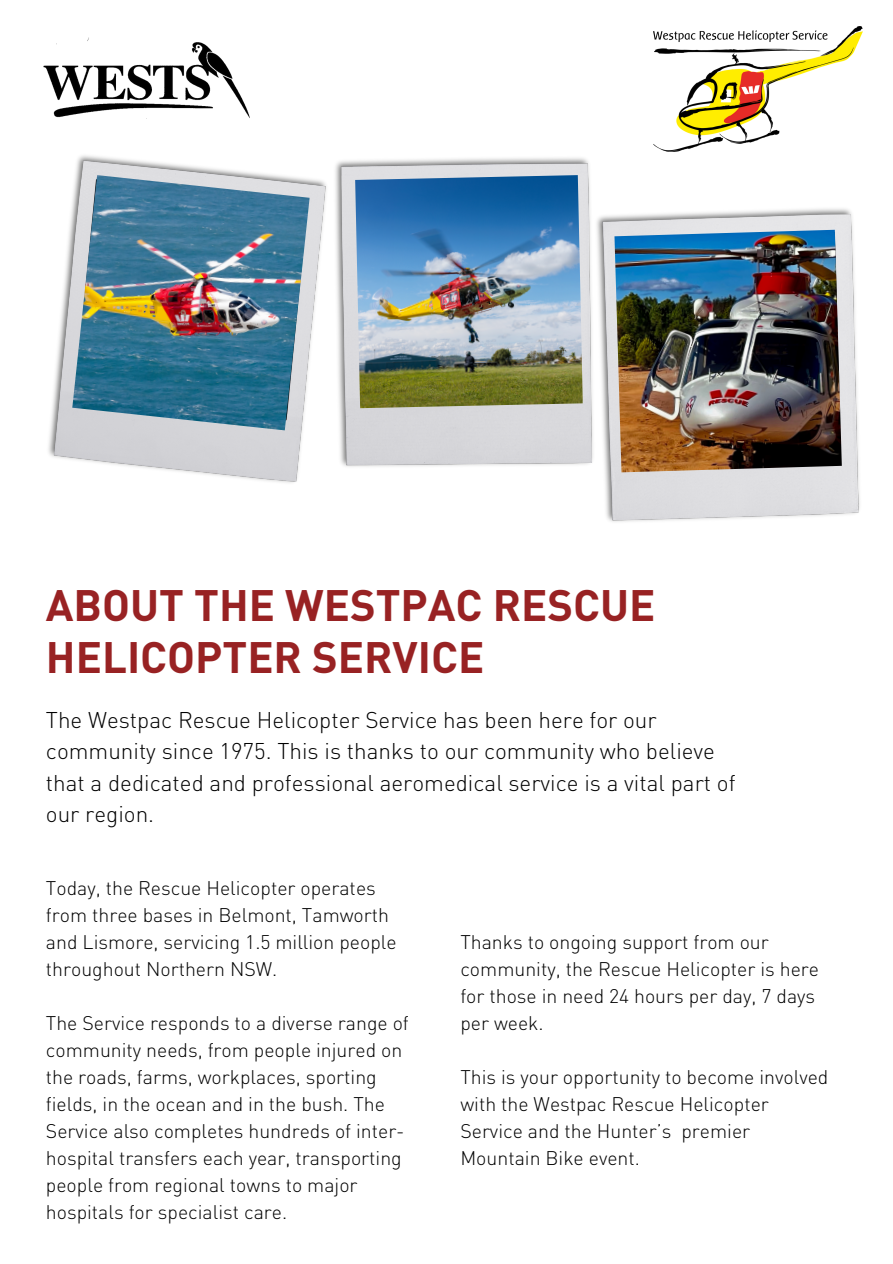
<style>
.page{position:relative;width:893px;height:1264px;background:#fff}
.page>*{position:absolute;margin:0;border:0;box-sizing:border-box;transform-origin:0 0}
.t1{font:700 43.5px/51.8px "DINOT";color:#982223}
.t2{font:300 22.5px/31.5px "DINOT";color:#000}
.t3{font:300 19.5px/27px "DINOT";color:#000}
</style>
<div class="page">
<img style="left:653px;top:26px;width:209px;height:126px">
<img style="left:48px;top:155px;width:812px;height:367px">
<img style="left:614px;top:230px;width:227px;height:242px">
<img style="left:355px;top:175px;width:227px;height:233px">
<img style="left:72px;top:175px;width:237px;height:255px">
<img style="left:43px;top:37px;width:207px;height:82px">
<p class="t1" style="left:46px;top:577px;width:611px">ABOUT THE WESTPAC RESCUE<br>HELICOPTER SERVICE</p>
<p class="t2" style="left:46px;top:703px;width:691px">The Westpac Rescue Helicopter Service has been here for our community since 1975. This is thanks to our community who believe that a dedicated and professional aeromedical service is a vital part of our region.</p>
<p class="t3" style="left:46px;top:874px;width:352px">Today, the Rescue Helicopter operates from three bases in Belmont, Tamworth and Lismore, servicing 1.5 million people throughout Northern NSW.</p>
<p class="t3" style="left:46px;top:1008px;width:364px">The Service responds to a diverse range of community needs, from people injured on the roads, farms, workplaces, sporting fields, in the ocean and in the bush. The Service also completes hundreds of inter&shy;hospital transfers each year, transporting people from regional towns to major hospitals for specialist care.</p>
<p class="t3" style="left:460px;top:928px;width:360px">Thanks to ongoing support from our community, the Rescue Helicopter is here for those in need 24 hours per day, 7 days per week.</p>
<p class="t3" style="left:460px;top:1062px;width:369px">This is your opportunity to become involved with the Westpac Rescue Helicopter Service and the Hunter’s premier Mountain Bike event.</p>
</div>
